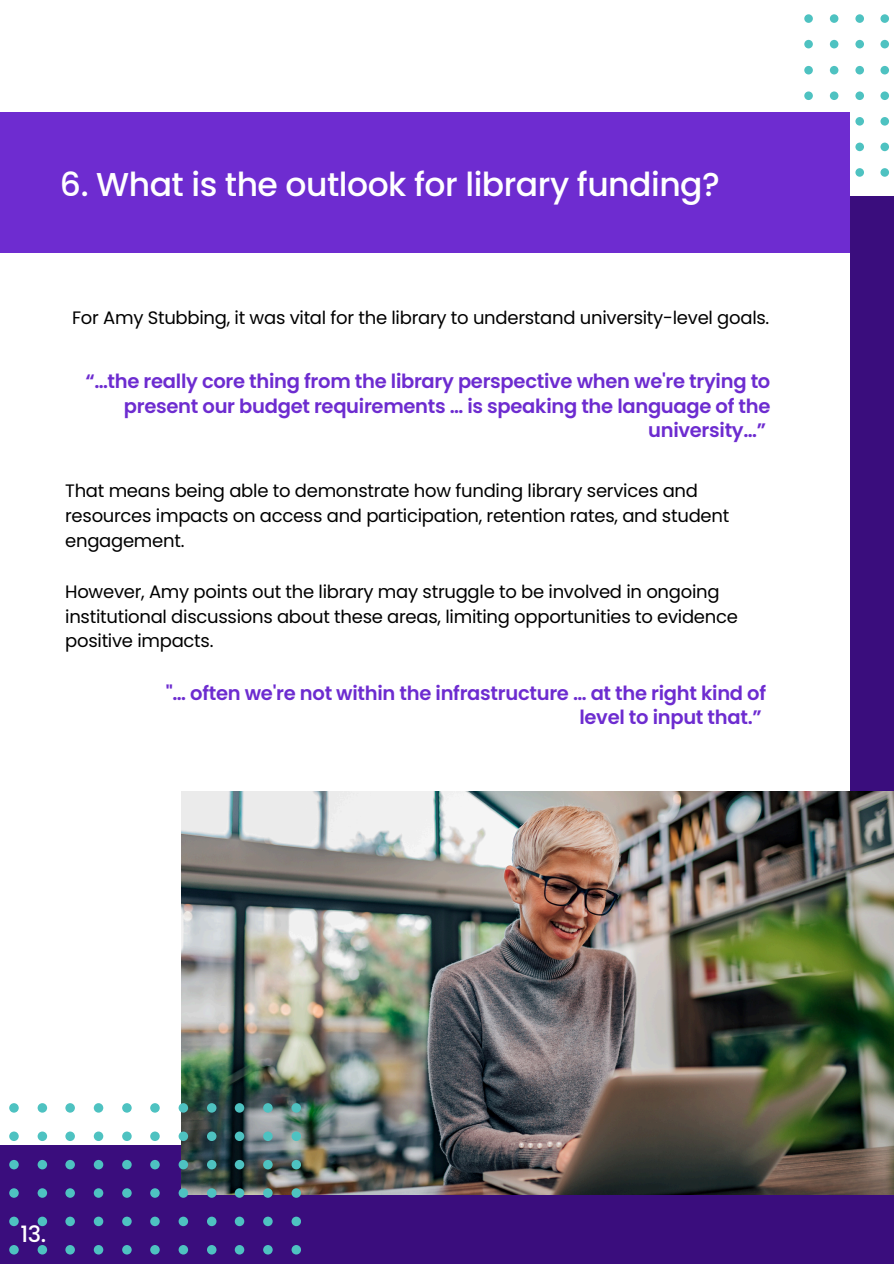
<style>
.page{position:relative;width:894px;height:1264px;background:#fff}
.page>*{position:absolute;margin:0;border:0;box-sizing:border-box;transform-origin:0 0}
.t1{font:500 33px "Poppins";letter-spacing:-.015em;color:#fff}
.t2{font:500 22.5px "Poppins";color:#fff}
.t3{font:600 19.5px/24.8px "Poppins";letter-spacing:-.015em;color:#6d2cd0;text-align:right}
.t4{font:18px/24.8px "Poppins";letter-spacing:-.015em;color:#000}
</style>
<div class="page">
<div style="left:0;top:197px;width:893px;height:1066px;background:#3a0d7d"></div>
<svg style="left:804px;top:14px;width:85px;height:163px"></svg>
<div style="left:0;top:112px;width:849px;height:805px;background:#6e2cd0"></div>
<div style="left:0;top:253px;width:849px;height:891px;background:#fff"></div>
<img style="left:182px;top:791px;width:711px;height:403px">
<svg style="left:0;top:1103px;width:300px;height:152px"></svg>
<h1 class="t1" style="left:60px;top:161px;width:661px">6. What is the outlook for library funding?</h1>
<p class="t4" style="left:72px;top:305px;width:698px">For Amy Stubbing, it was vital for the library to understand university-level goals.</p>
<p class="t3" style="left:85px;top:368px;width:686px">“…the really core thing from the library perspective when we're trying to present our budget requirements … is speaking the language of the university…”</p>
<p class="t4" style="left:65px;top:478px;width:665px">That means being able to demonstrate how funding library services and resources impacts on access and participation, retention rates, and student engagement.</p>
<p class="t4" style="left:65px;top:579px;width:674px">However, Amy points out the library may struggle to be involved in ongoing institutional discussions about these areas, limiting opportunities to evidence positive impacts.</p>
<p class="t3" style="left:166px;top:680px;width:601px">"… often we're not within the infrastructure … at the right kind of level to input that.”</p>
<p class="t2" style="left:20px;top:1218px;width:27px">13.</p>
</div>
